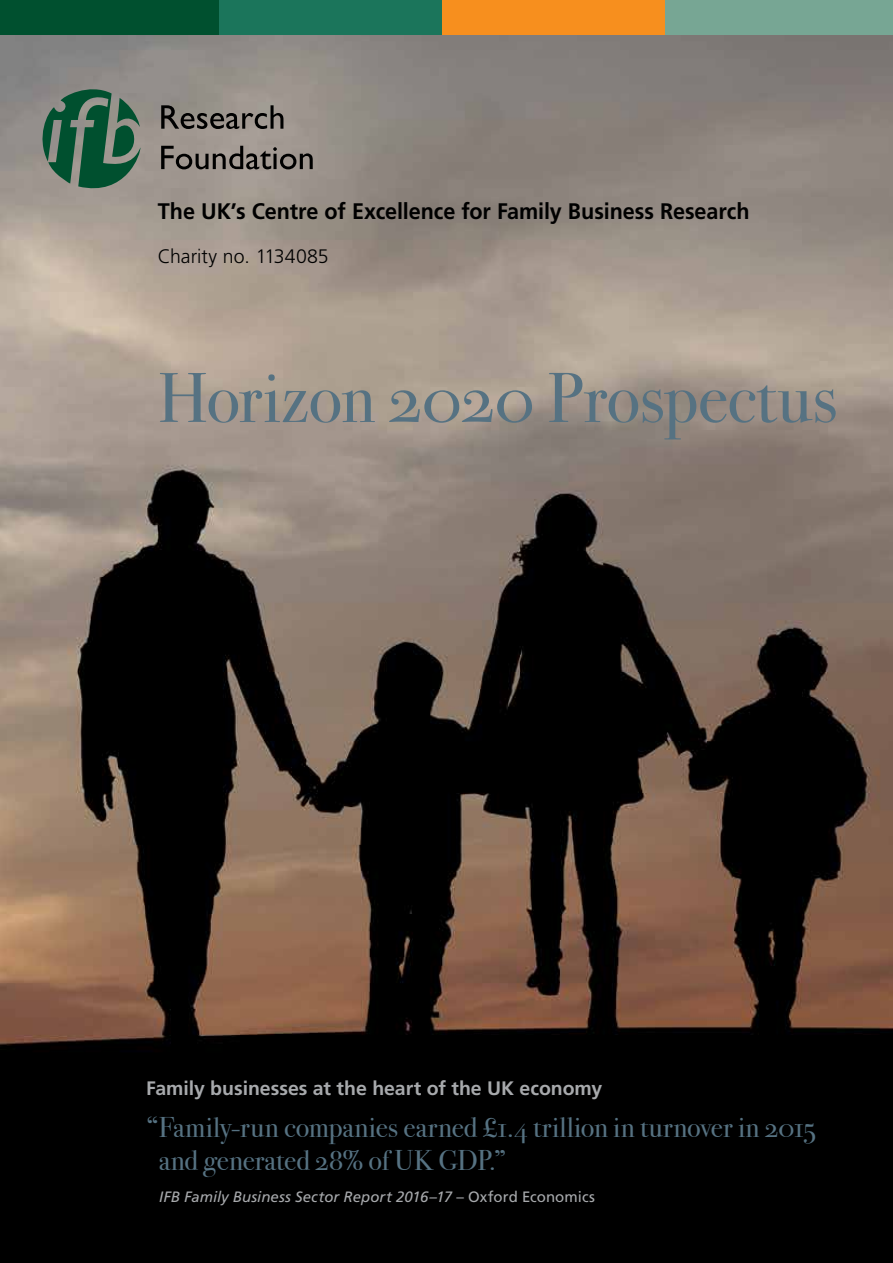
<style>
.page{position:relative;width:893px;height:1263px;background:#fff}
.page>*{position:absolute;margin:0;border:0;box-sizing:border-box;transform-origin:0 0}
.t1{font:70.5px "Bodoni Svty Two OSITCTT";letter-spacing:-.005em;color:#567282}
.t2{font:28.5px/33px "Bodoni Svty Two OSITCTT";letter-spacing:.005em;color:#567282}
.t3{font:700 22.5px "Frutiger";letter-spacing:-.005em;color:#000;scale:.96 1}
.t4{font:700 19.5px "Frutiger";letter-spacing:-.005em;color:#a7a9ac}
.t5{font:300 19.5px "Frutiger";color:#000}
.t6{font:italic 15px "Frutiger";letter-spacing:.005em;color:#a7a9ac}
.s1{font-style:normal}
</style>
<div class="page">
<img style="left:0;top:34px;width:893px;height:1229px">
<div style="left:0;top:0;width:219px;height:34px;background:#00502f"></div>
<div style="left:219px;top:0;width:224px;height:34px;background:#1b755b"></div>
<div style="left:443px;top:0;width:223px;height:34px;background:#f78f1e"></div>
<div style="left:666px;top:0;width:227px;height:34px;background:#77a694"></div>
<svg style="left:36px;top:82px;width:110px;height:116px;background:#5a7766"></svg>
<svg style="left:161px;top:105px;width:122px;height:24px;background:#6b6661"></svg>
<svg style="left:161px;top:146px;width:152px;height:23px;background:#6f6964"></svg>
<p class="t3" style="left:158px;top:198px;width:618px">The UK’s Centre of Excellence for Family Business Research</p>
<p class="t5" style="left:158px;top:245px;width:172px">Charity no. 1134085</p>
<h1 class="t1" style="left:158px;top:356px;width:681px">Horizon 2020 Prospectus</h1>
<p class="t4" style="left:146px;top:1077px;width:458px">Family businesses at the heart of the UK economy</p>
<p class="t2" style="left:159px;top:1110px;width:659px;text-indent:-12px">“Family-run companies earned £1.4 trillion in turnover in 2015 and generated 28% of UK GDP.”</p>
<p class="t6" style="left:159px;top:1188px;width:437px">IFB Family Business Sector Report 2016–17 <span class="s1">– Oxford Economics</span></p>
</div>
